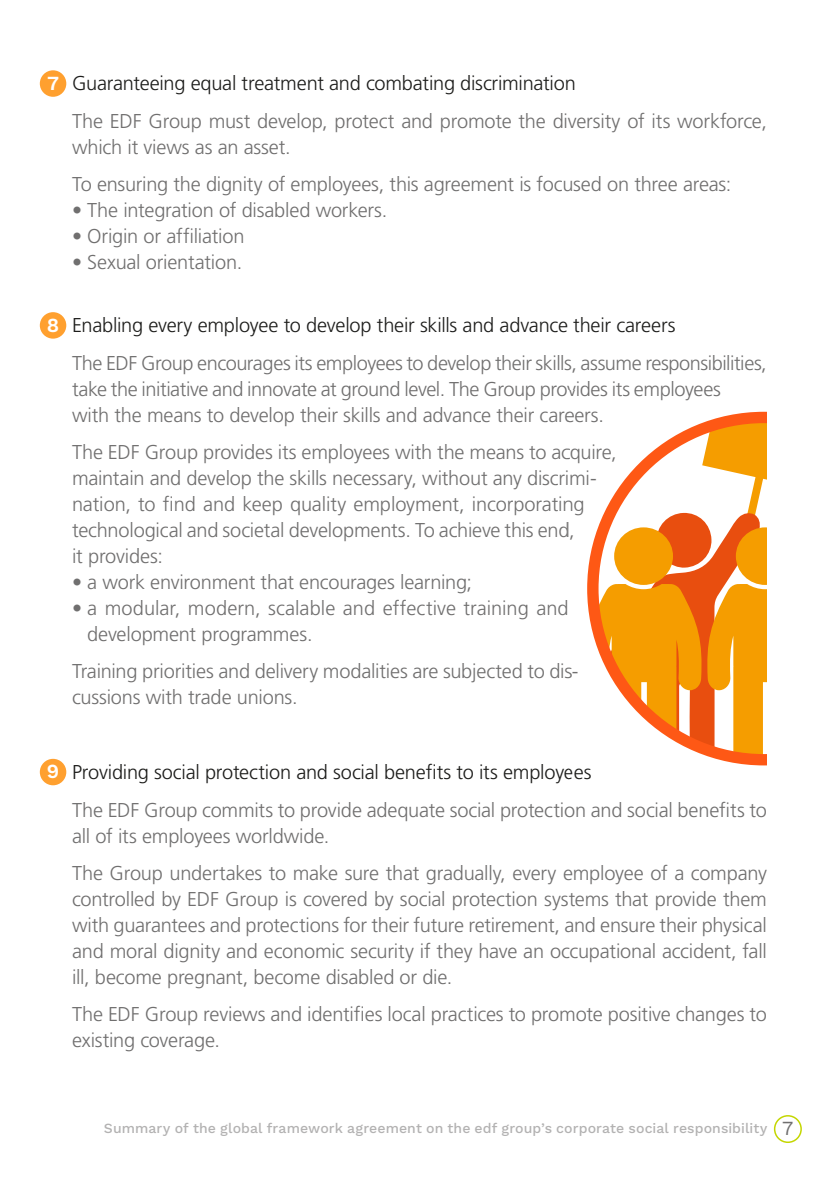
<style>
.page{position:relative;width:840px;height:1191px;background:#fff}
.page>*{position:absolute;margin:0;border:0;box-sizing:border-box;transform-origin:0 0}
.t1{font:300 20px/26px "Frutiger LT Std";letter-spacing:-.01em;color:#706f6f}
.t2{font:300 20px "Frutiger LT Std";letter-spacing:-.01em;color:#1d1d1b}
.t3{font:600 20px "Work Sans";color:#fff}
.t4{font:500 14px "Work Sans";letter-spacing:.005em;color:#b3b2b2}
.s1{font-weight:400;font-size:20px;color:#706f6f}
</style>
<div class="page">
<div style="left:773px;top:1115px;width:28px;height:28px;border:2px solid #c4d600;border-radius:50%"></div>
<div style="left:40px;top:70px;width:26px;height:27px;background:#ffa02f;border-radius:50%"></div>
<div style="left:40px;top:312px;width:26px;height:27px;background:#ffa02f;border-radius:50%"></div>
<div style="left:40px;top:759px;width:26px;height:26px;background:#ffa02f;border-radius:50%"></div>
<svg style="left:587px;top:411px;width:180px;height:355px"></svg>
<p class="t3" style="left:47px;top:71px;width:13px">7</p>
<p class="t2" style="left:72px;top:72px;width:505px">Guaranteeing equal treatment and combating discrimination</p>
<p class="t1" style="left:72px;top:108px;width:696px">The EDF Group must develop, protect and promote the diversity of its workforce, which it views as an asset.</p>
<p class="t1" style="left:72px;top:171px;width:660px">To ensuring the dignity of employees, this agreement is focused on three areas:</p>
<p class="t1" style="left:72px;top:197px;width:316px">• The integration of disabled workers.</p>
<p class="t1" style="left:72px;top:223px;width:174px">• Origin or affiliation</p>
<p class="t1" style="left:72px;top:249px;width:172px">• Sexual orientation.</p>
<p class="t3" style="left:47px;top:313px;width:14px">8</p>
<p class="t2" style="left:72px;top:314px;width:604px">Enabling every employee to develop their skills and advance their careers</p>
<p class="t1" style="left:72px;top:350px;width:696px">The EDF Group encourages its employees to develop their skills, assume responsibilities, take the initiative and innovate at ground level. The Group provides its employees<br>with the means to develop their skills and advance their careers.</p>
<p class="t1" style="left:72px;top:439px;width:546px">The EDF Group provides its employees with the means to acquire, maintain and develop the skills necessary, without any discrimi&shy;nation, to find and keep quality employment, incorporating technological and societal developments. To achieve this end,<br>it provides:</p>
<p class="t1" style="left:72px;top:569px;width:401px">• a work environment that encourages learning;</p>
<p class="t1" style="left:87px;top:595px;width:482px;text-indent:-15px">• a modular, modern, scalable and effective training and development programmes.</p>
<p class="t1" style="left:72px;top:659px;width:508px">Training priorities and delivery modalities are subjected to dis&shy;cussions with trade unions.</p>
<p class="t3" style="left:47px;top:760px;width:14px">9</p>
<p class="t2" style="left:72px;top:761px;width:520px">Providing social protection and social benefits to its employees</p>
<p class="t1" style="left:72px;top:797px;width:696px">The EDF Group commits to provide adequate social protection and social benefits to all of its employees worldwide.</p>
<p class="t1" style="left:72px;top:860px;width:696px;text-align:justify">The Group undertakes to make sure that gradually, every employee of a company controlled by EDF Group is covered by social protection systems that provide them with guarantees and protections for their future retirement, and ensure their physical and moral dignity and economic security if they have an occupational accident, fall ill, become pregnant, become disabled or die.</p>
<p class="t1" style="left:72px;top:1001px;width:695px">The EDF Group reviews and identifies local practices to promote positive changes to existing coverage.</p>
<p class="t4" style="left:104px;top:1120px;width:690px">Summary of the global framework agreement on the edf group’s corporate social responsibility <span class="s1">7</span></p>
</div>
